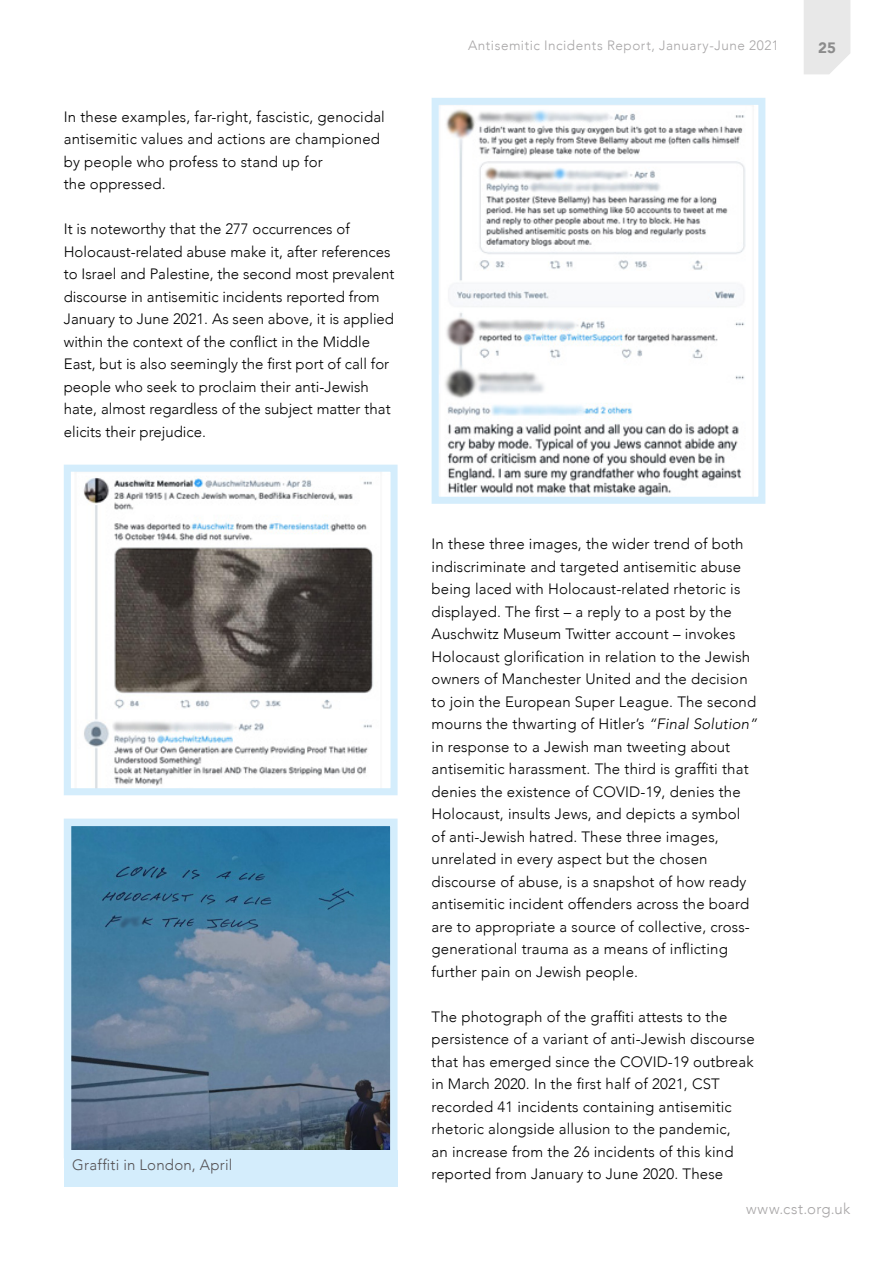
<style>
.page{position:relative;width:893px;height:1263px;background:#fff}
.page>*{position:absolute;margin:0;border:0;box-sizing:border-box;transform-origin:0 0}
.t1{font:300 15px/22.5px "Avenir";letter-spacing:.01em;color:#000}
.t2{font:300 15px "Avenir";letter-spacing:.015em;color:#555255}
.t3{font:300 15px "Avenir";letter-spacing:.035em;color:#a7a5a6}
.t4{font:900 15px "Avenir";color:#8c8c8c}
.t5{font:300 13.5px "Avenir";letter-spacing:.04em;color:#a7a5a6}
.s1{font-style:italic}
</style>
<div class="page">
<div style="left:804px;top:0;width:46px;height:74px;background:#e8e8e8"></div>
<img style="left:83px;top:477px;width:291px;height:310px">
<div style="left:64px;top:465px;width:334px;height:330px;border:7px solid #d4edfc"></div>
<img style="left:445px;top:109px;width:301px;height:387px">
<div style="left:432px;top:98px;width:333px;height:406px;border:7px solid #d4edfc"></div>
<img style="left:73px;top:828px;width:316px;height:321px">
<div style="left:64px;top:819px;width:334px;height:339px;border:8px solid #d4edfc"></div>
<div style="left:64px;top:1150px;width:334px;height:36px;background:#d4edfc"></div>
<p class="t1" style="left:64px;top:105px;width:323px">In these examples, far-right, fascistic, genocidal antisemitic values and actions are championed by people who profess to stand up for<br>the oppressed.</p>
<p class="t1" style="left:64px;top:218px;width:332px">It is noteworthy that the 277 occurrences of Holocaust-related abuse make it, after references to Israel and Palestine, the second most prevalent discourse in antisemitic incidents reported from January to June 2021. As seen above, it is applied within the context of the conflict in the Middle East, but is also seemingly the first port of call for people who seek to proclaim their anti-Jewish hate, almost regardless of the subject matter that elicits their prejudice.</p>
<p class="t5" style="left:468px;top:37px;width:312px">Antisemitic Incidents Report, January-June 2021</p>
<p class="t4" style="left:818px;top:35px;width:19px">25</p>
<p class="t2" style="left:72px;top:1156px;width:162px">Graffiti in London, April</p>
<p class="t1" style="left:432px;top:533px;width:327px">In these three images, the wider trend of both indiscriminate and targeted antisemitic abuse being laced with Holocaust-related rhetoric is displayed. The first – a reply to a post by the Auschwitz Museum Twitter account – invokes Holocaust glorification in relation to the Jewish owners of Manchester United and the decision to join the European Super League. The second mourns the thwarting of Hitler’s <span class="s1">“Final Solution” </span>in response to a Jewish man tweeting about antisemitic harassment. The third is graffiti that denies the existence of COVID-19, denies the Holocaust, insults Jews, and depicts a symbol of anti-Jewish hatred. These three images, unrelated in every aspect but the chosen discourse of abuse, is a snapshot of how ready antisemitic incident offenders across the board are to appropriate a source of collective, cross&shy;generational trauma as a means of inflicting further pain on Jewish people.</p>
<p class="t1" style="left:432px;top:1005px;width:325px">The photograph of the graffiti attests to the persistence of a variant of anti-Jewish discourse that has emerged since the COVID-19 outbreak in March 2020. In the first half of 2021, CST recorded 41 incidents containing antisemitic rhetoric alongside allusion to the pandemic,<br>an increase from the 26 incidents of this kind reported from January to June 2020. These</p>
<p class="t3" style="left:746px;top:1200px;width:106px">www.cst.org.uk</p>
</div>
